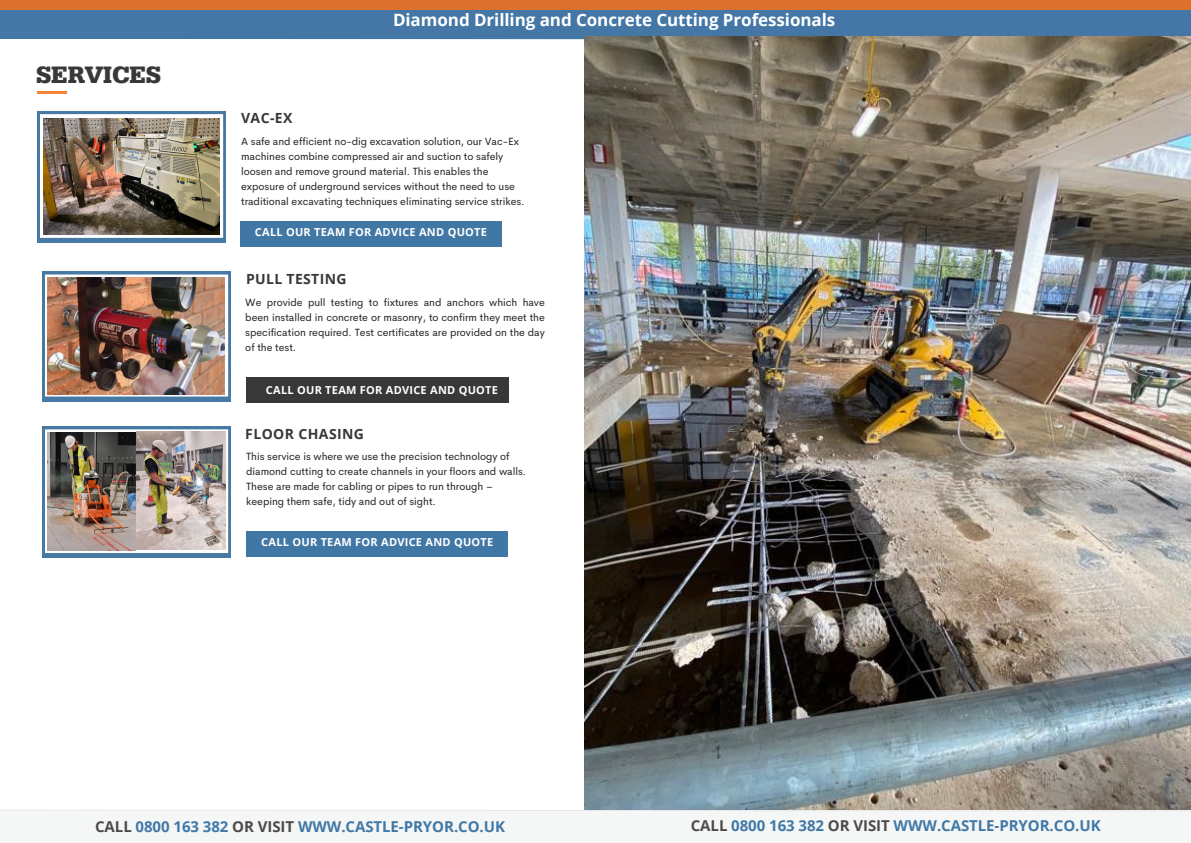
<style>
.page{position:relative;width:1191px;height:843px;background:#fff}
.page>*{position:absolute;margin:0;border:0;box-sizing:border-box;transform-origin:0 0}
.t1{font:900 25px "Serifa BT";letter-spacing:-.005em;color:#373837}
.t2{font:700 17px "Open Sans";letter-spacing:-.005em;color:#fff}
.t3{font:700 15px "Open Sans";letter-spacing:-.005em;color:#4078a6}
.t4{font:700 14px "Open Sans";letter-spacing:.03em;color:#373837}
.t5{font:700 11px "Open Sans";letter-spacing:.025em;color:#fff}
.t6{font:10.5px/15px "Cerebri Sans";letter-spacing:-.005em;color:#231f20}
.s1{color:#4a4b4a}
</style>
<div class="page">
<hr style="left:37px;top:91px;width:29px;height:2px;background:#f68438">
<div style="left:0;top:0;width:1190px;height:39px;background:#4477a5"></div>
<img style="left:584px;top:37px;width:606px;height:772px">
<div style="left:0;top:810px;width:1190px;height:32px;background:#f5f6f6"></div>
<svg style="left:0;top:809px;width:1190px;height:2px"></svg>
<div style="left:37px;top:111px;width:189px;height:131px;background:#4679a3"></div>
<svg style="left:40px;top:114px;width:183px;height:124px"></svg>
<img style="left:44px;top:119px;width:175px;height:115px">
<img style="left:120px;top:147px;width:26px;height:18px">
<svg style="left:42px;top:271px;width:189px;height:130px;fill:#4679a3"></svg>
<svg style="left:45px;top:274px;width:183px;height:122px"></svg>
<img style="left:47px;top:277px;width:177px;height:117px">
<div style="left:246px;top:377px;width:262px;height:25px;background:#373837"></div>
<div style="left:0;top:0;width:1190px;height:10px;background:#dc712d"></div>
<div style="left:240px;top:221px;width:262px;height:26px;background:#4177a5"></div>
<div style="left:42px;top:426px;width:189px;height:131px;background:#4679a3"></div>
<svg style="left:45px;top:429px;width:183px;height:124px"></svg>
<img style="left:47px;top:431px;width:179px;height:119px">
<div style="left:247px;top:531px;width:261px;height:25px;background:#4177a5"></div>
<p class="t1" style="left:36px;top:59px;width:126px">SERVICES</p>
<p class="t4" style="left:241px;top:108px;width:53px">VAC-EX</p>
<p class="t2" style="left:393px;top:8px;width:444px">Diamond Drilling and Concrete Cutting Professionals</p>
<p class="t6" style="left:241px;top:134px;width:285px">A safe and efficient no-dig excavation solution, our Vac-Ex machines combine compressed air and suction to safely loosen and remove ground material. This enables the exposure of underground services without the need to use traditional excavating techniques eliminating service strikes.</p>
<p class="t5" style="left:255px;top:224px;width:233px">CALL OUR TEAM FOR ADVICE AND QUOTE</p>
<p class="t4" style="left:246px;top:269px;width:102px">PULL TESTING</p>
<p class="t6" style="left:245px;top:295px;width:301px;text-align:justify">We provide pull testing to fixtures and anchors which have been installed in concrete or masonry, to confirm they meet the specification required. Test certificates are provided on the day of the test.</p>
<p class="t5" style="left:266px;top:382px;width:233px">CALL OUR TEAM FOR ADVICE AND QUOTE</p>
<p class="t4" style="left:245px;top:423px;width:120px">FLOOR CHASING</p>
<p class="t6" style="left:246px;top:449px;width:281px">This service is where we use the precision technology of diamond cutting to create channels in your floors and walls.<br>These are made for cabling or pipes to run through – keeping them safe, tidy and out of sight.</p>
<p class="t5" style="left:261px;top:533px;width:233px">CALL OUR TEAM FOR ADVICE AND QUOTE</p>
<p class="t3" style="left:95px;top:815px;width:411px"><span class="s1">CALL</span> 0800 163 382 <span class="s1">OR VISIT</span> WWW.CASTLE-PRYOR.CO.UK</p>
<p class="t3" style="left:690px;top:814px;width:411px"><span class="s1">CALL</span> 0800 163 382 <span class="s1">OR VISIT</span> WWW.CASTLE-PRYOR.CO.UK</p>
</div>
